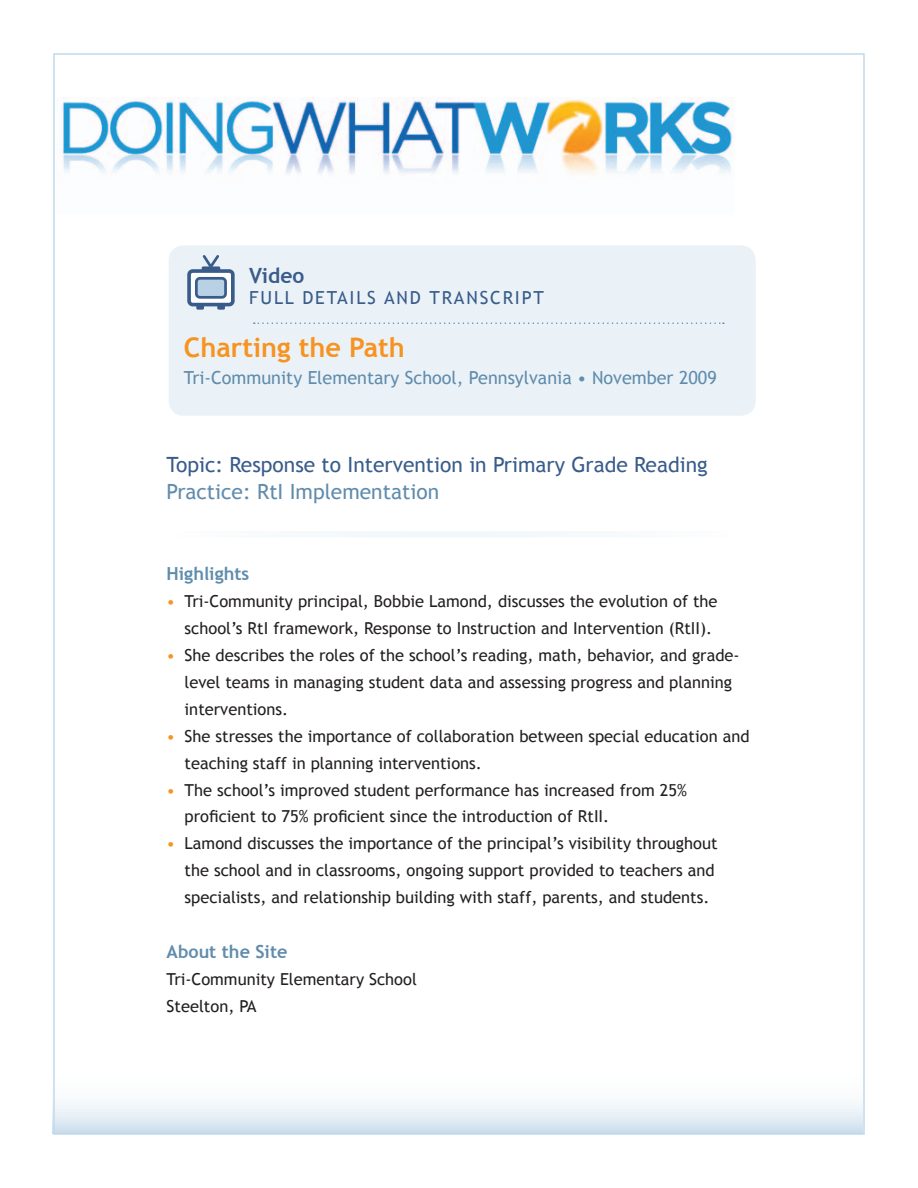
<style>
.page{position:relative;width:918px;height:1188px;background:#fff}
.page>*{position:absolute;margin:0;border:0;box-sizing:border-box;transform-origin:0 0}
.t1{font:700 27px "Trebuchet MS";color:#f79320}
.t2{font:21px "Trebuchet MS";color:#395c8b}
.t3{font:21px "Trebuchet MS";color:#608cad}
.t4{font:700 21px "Trebuchet MS";color:#395c8b}
.t5{font:18px "Trebuchet MS";color:#608cad}
.t6{font:18px "Trebuchet MS";letter-spacing:.1em;color:#395c8b}
.t7{font:700 18px "Trebuchet MS";color:#608cad}
.t8{font:16.5px/27px "Trebuchet MS";color:#231f20}
.s1{color:#f79320}
</style>
<div class="page">
<svg style="left:56px;top:1102px;width:806px;height:30px"></svg>
<div style="left:171px;top:531px;width:564px;height:6px;border:2px solid #fff"></div>
<div style="left:169px;top:245px;width:587px;height:171px;background:#ebf2f7;border-radius:15px"></div>
<div style="left:189px;top:271px;width:44px;height:34px;background:#fff;border-radius:4px"></div>
<div style="left:187px;top:269px;width:48px;height:37px;border:4px solid #395c8b;border-radius:4px"></div>
<div style="left:196px;top:278px;width:30px;height:19px;background:#b9d1e4;border-radius:4px"></div>
<div style="left:195px;top:277px;width:32px;height:22px;border:3px solid #395c8b;border-radius:4px"></div>
<svg style="left:200px;top:255px;width:22px;height:17px"></svg>
<svg style="left:196px;top:304px;width:8px;height:6px"></svg>
<svg style="left:217px;top:304px;width:8px;height:6px"></svg>
<svg style="left:254px;top:322px;width:470px;height:2px"></svg>
<img style="left:62px;top:97px;width:670px;height:78px">
<p class="t4" style="left:249px;top:263px;width:57px">Video</p>
<p class="t6" style="left:249px;top:287px;width:77px">Full Details</p>
<p class="t6" style="left:384px;top:287px;width:108px">and Transcript</p>
<h1 class="t1" style="left:184px;top:331px;width:222px">Charting the Path</h1>
<p class="t5" style="left:184px;top:367px;width:534px">Tri-Community Elementary School, Pennsylvania • November 2009</p>
<p class="t2" style="left:167px;top:452px;width:543px">Topic: Response to Intervention in Primary Grade Reading</p>
<p class="t3" style="left:167px;top:479px;width:274px">Practice: RtI Implementation</p>
<p class="t7" style="left:167px;top:562px;width:84px">Highlights</p>
<p class="t8" style="left:185px;top:587px;width:534px;text-indent:-18px"><span class="s1">•</span> Tri-Community principal, Bobbie Lamond, discusses the evolution of the school’s RtI framework, Response to Instruction and Intervention (RtII).</p>
<p class="t8" style="left:185px;top:641px;width:556px;text-indent:-18px"><span class="s1">•</span> She describes the roles of the school’s reading, math, behavior, and grade&shy;level teams in managing student data and assessing progress and planning interventions.</p>
<p class="t8" style="left:185px;top:722px;width:566px;text-indent:-18px"><span class="s1">•</span> She stresses the importance of collaboration between special education and teaching staff in planning interventions.</p>
<p class="t8" style="left:185px;top:776px;width:504px;text-indent:-18px"><span class="s1">•</span> The school’s improved student performance has increased from 25% proficient to 75% proficient since the introduction of RtII.</p>
<p class="t8" style="left:185px;top:830px;width:535px;text-indent:-18px"><span class="s1">•</span> Lamond discusses the importance of the principal’s visibility throughout the school and in classrooms, ongoing support provided to teachers and specialists, and relationship building with staff, parents, and students.</p>
<p class="t7" style="left:167px;top:940px;width:122px">About the Site</p>
<p class="t8" style="left:167px;top:965px;width:252px">Tri-Community Elementary School<br>Steelton, PA</p>
</div>
